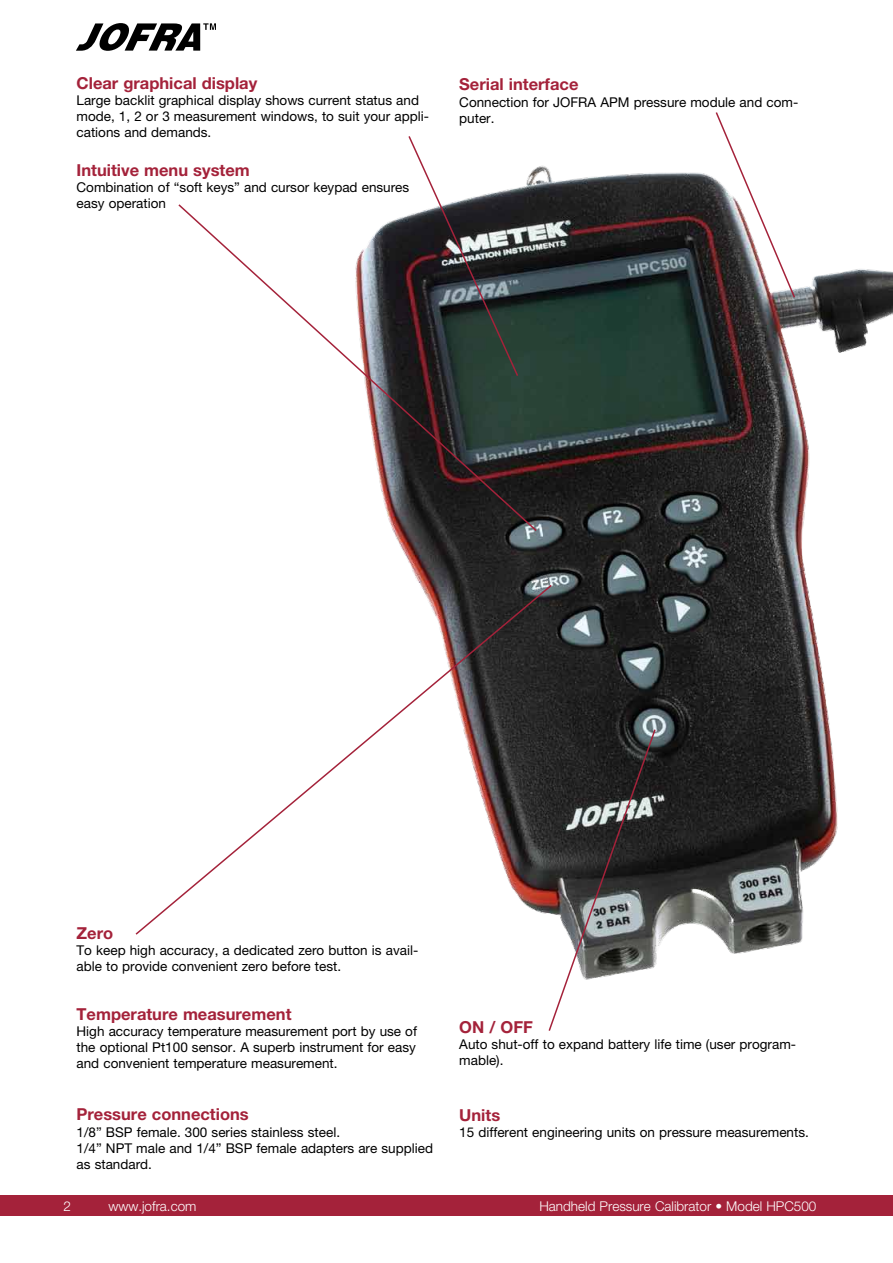
<style>
.page{position:relative;width:893px;height:1263px;background:#fff}
.page>*{position:absolute;margin:0;border:0;box-sizing:border-box;transform-origin:0 0}
.t1{font:700 16.5px "Helvetica Neue";color:#a4223a}
.t2{font:13.5px/16.2px "Helvetica Neue";color:#000}
.t3{font:300 13.5px "Helvetica Neue";color:#fff}
</style>
<div class="page">
<div style="left:0;top:1195px;width:893px;height:21px;background:#a4223a"></div>
<svg style="left:76px;top:23px;width:140px;height:28px"></svg>
<img style="left:394px;top:165px;width:499px;height:789px">
<svg style="left:407px;top:136px;width:112px;height:67px"></svg>
<svg style="left:714px;top:112px;width:82px;height:187px"></svg>
<svg style="left:178px;top:203px;width:360px;height:330px"></svg>
<svg style="left:135px;top:583px;width:418px;height:353px"></svg>
<svg style="left:547px;top:728px;width:110px;height:303px"></svg>
<p class="t1" style="left:77px;top:73px;width:182px">Clear graphical display</p>
<p class="t2" style="left:77px;top:92px;width:354px">Large backlit graphical display shows current status and mode, 1, 2 or 3 measurement windows, to suit your appli&shy;cations and demands.</p>
<p class="t1" style="left:77px;top:159px;width:175px">Intuitive menu system</p>
<p class="t2" style="left:77px;top:179px;width:334px">Combination of “soft keys” and cursor keypad ensures easy operation</p>
<p class="t1" style="left:459px;top:74px;width:121px">Serial interface</p>
<p class="t2" style="left:459px;top:94px;width:340px">Connection for JOFRA APM pressure module and com&shy;puter.</p>
<p class="t1" style="left:77px;top:923px;width:38px">Zero</p>
<p class="t2" style="left:77px;top:942px;width:343px">To keep high accuracy, a dedicated zero button is avail&shy;able to provide convenient zero before test.</p>
<p class="t1" style="left:77px;top:1004px;width:216px">Temperature measurement</p>
<p class="t2" style="left:77px;top:1023px;width:342px;text-align:justify">High accuracy temperature measurement port by use of the optional Pt100 sensor. A superb instrument for easy and convenient temperature measurement.</p>
<p class="t1" style="left:77px;top:1104px;width:174px">Pressure connections</p>
<p class="t2" style="left:77px;top:1123px;width:358px">1/8” BSP female. 300 series stainless steel.<br>1/4” NPT male and 1/4” BSP female adapters are supplied as standard.</p>
<p class="t1" style="left:459px;top:1016px;width:75px">ON / OFF</p>
<p class="t2" style="left:459px;top:1036px;width:338px">Auto shut-off to expand battery life time (user program&shy;mable).</p>
<p class="t1" style="left:459px;top:1104px;width:42px">Units</p>
<p class="t2" style="left:459px;top:1124px;width:351px">15 different engineering units on pressure measurements.</p>
<p class="t3" style="left:63px;top:1198px;width:9px">2</p>
<p class="t3" style="left:108px;top:1198px;width:90px">www.jofra.com</p>
<p class="t3" style="left:539px;top:1198px;width:278px">Handheld Pressure Calibrator • Model HPC500</p>
</div>
